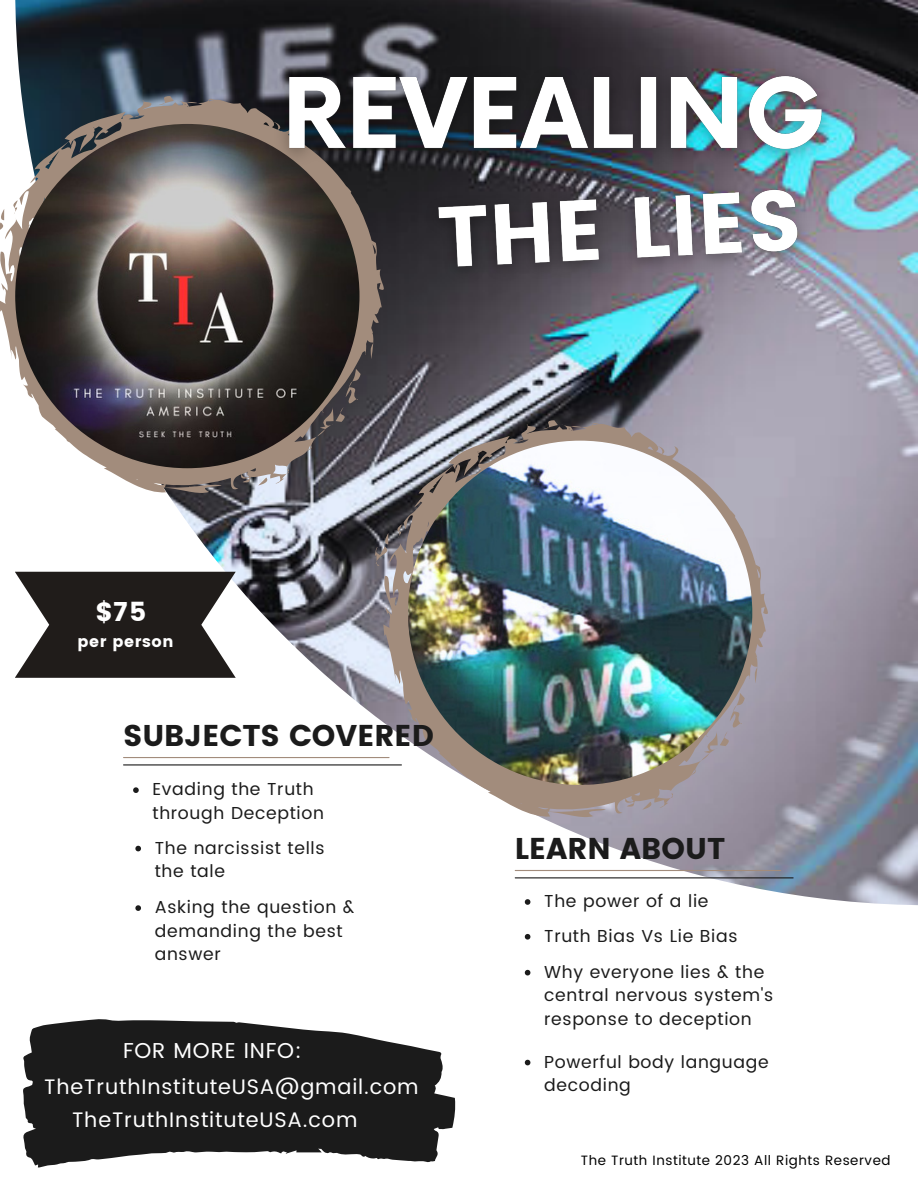
<style>
.page{position:relative;width:918px;height:1188px;background:#fff}
.page>*{position:absolute;margin:0;border:0;box-sizing:border-box;transform-origin:0 0}
.t1{font:30px "Poppins";color:#1b1b1b}
.t2{font:26.4px "Poppins";color:#fff}
.t3{font:21.6px "Poppins";letter-spacing:.04em;color:#fff}
.t4{font:21px "Poppins";letter-spacing:.04em;color:#fff}
.t5{font:17.4px/23.7px "Poppins";letter-spacing:.04em;color:#1b1b1b}
.t6{font:15.9px "Poppins";letter-spacing:.04em;color:#fff}
.t7{font:13.5px "Poppins";letter-spacing:.04em;color:#000}
</style>
<div class="page">
<img style="left:15px;top:0;width:903px;height:905px">
<hr style="left:515px;top:870px;width:266px;height:1px;background:#a28c7c">
<hr style="left:515px;top:877px;width:278px;height:1px;background:#1b1b1b">
<hr style="left:124px;top:757px;width:265px;height:1px;background:#a28c7c">
<hr style="left:124px;top:764px;width:277px;height:2px;background:#1b1b1b">
<svg style="left:23px;top:1019px;width:433px;height:148px;fill:#1b1b1b"></svg>
<svg style="left:15px;top:572px;width:221px;height:106px"></svg>
<svg style="left:209px;top:98px;width:7px;height:2px"></svg>
<svg style="left:158px;top:96px;width:22px;height:4px"></svg>
<svg style="left:0;top:100px;width:384px;height:393px"></svg>
<img style="left:259px;top:43px;width:591px;height:163px">
<img style="left:15px;top:124px;width:345px;height:344px;border-radius:50%">
<svg style="left:593px;top:422px;width:7px;height:2px"></svg>
<svg style="left:542px;top:420px;width:22px;height:4px"></svg>
<svg style="left:375px;top:524px;width:8px;height:42px"></svg>
<svg style="left:383px;top:424px;width:385px;height:393px;background:#a89fa0"></svg>
<img style="left:411px;top:134px;width:418px;height:205px">
<svg style="left:133px;top:787px;width:6px;height:6px"></svg>
<img style="left:408px;top:441px;width:344px;height:344px;border-radius:50%">
<svg style="left:135px;top:846px;width:6px;height:5px"></svg>
<svg style="left:135px;top:905px;width:6px;height:6px"></svg>
<svg style="left:525px;top:899px;width:5px;height:6px"></svg>
<svg style="left:525px;top:934px;width:5px;height:6px"></svg>
<svg style="left:525px;top:1060px;width:5px;height:5px"></svg>
<svg style="left:525px;top:970px;width:5px;height:5px"></svg>
<p class="t2" style="left:95px;top:596px;width:52px">$75</p>
<p class="t6" style="left:77px;top:632px;width:98px">per person</p>
<p class="t1" style="left:123px;top:718px;width:312px">SUBJECTS COVERED</p>
<p class="t5" style="left:152px;top:777px;width:173px">Evading the Truth through Deception</p>
<p class="t5" style="left:155px;top:836px;width:171px">The narcissist tells the tale</p>
<p class="t5" style="left:155px;top:895px;width:201px">Asking the question &amp; demanding the best answer</p>
<p class="t5" style="left:544px;top:889px;width:166px">The power of a lie</p>
<p class="t1" style="left:515px;top:831px;width:212px">LEARN ABOUT</p>
<p class="t5" style="left:544px;top:924px;width:195px">Truth Bias Vs Lie Bias</p>
<p class="t3" style="left:123px;top:1038px;width:180px">FOR MORE INFO:</p>
<p class="t4" style="left:44px;top:1074px;width:376px">TheTruthInstituteUSA@gmail.com</p>
<p class="t4" style="left:72px;top:1107px;width:287px">TheTruthInstituteUSA.com</p>
<p class="t5" style="left:544px;top:960px;width:231px">Why everyone lies &amp; the central nervous system's response to deception</p>
<p class="t5" style="left:544px;top:1050px;width:226px">Powerful body language decoding</p>
<p class="t7" style="left:581px;top:1153px;width:311px">The Truth Institute 2023 All Rights Reserved</p>
</div>
